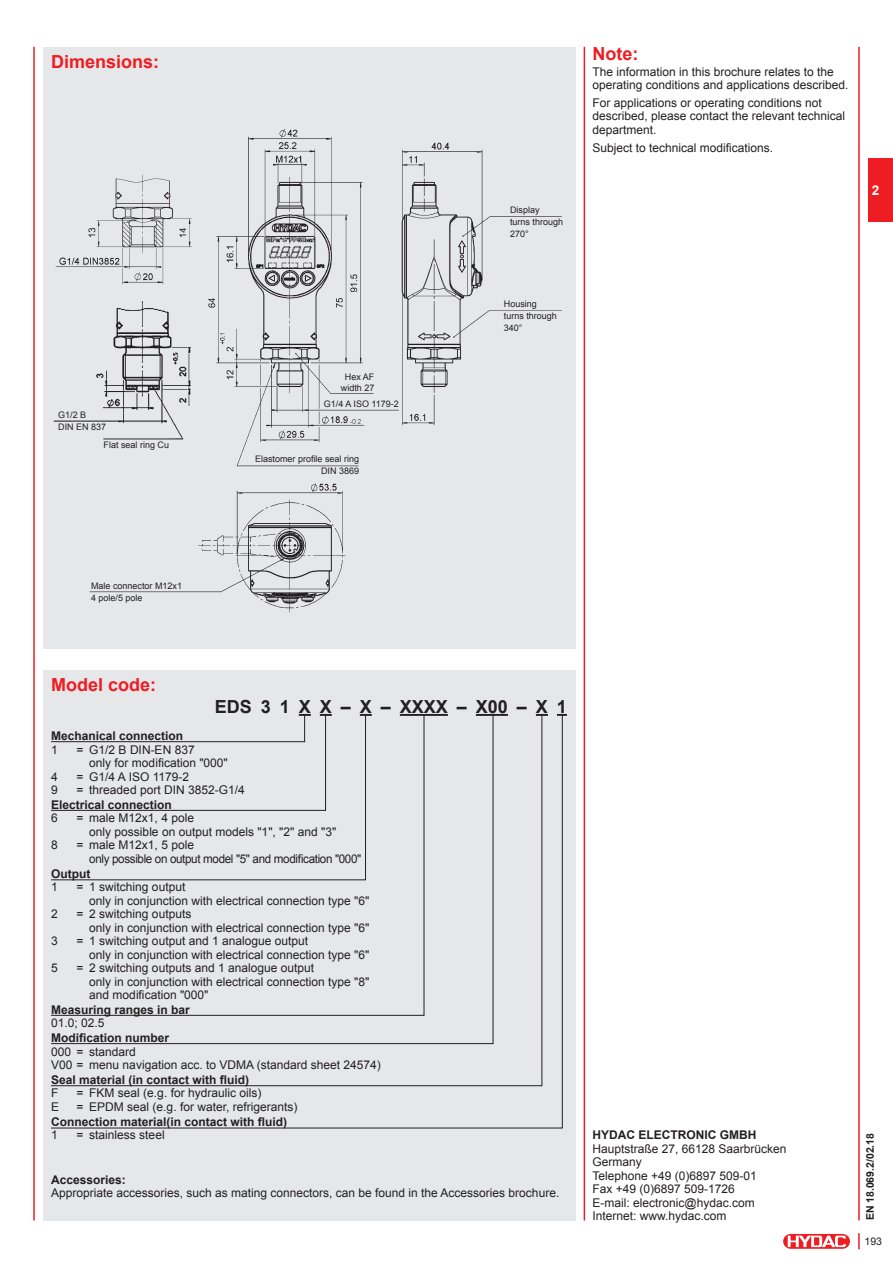
<style>
.page{position:relative;width:893px;height:1263px;background:#fff}
.page>*{position:absolute;margin:0;border:0;box-sizing:border-box;transform-origin:0 0}
.t1{font:700 18px "Arial";color:#ee1d23}
.t2{font:700 18px "Arial";color:#231f20}
.t3{font:700 13.5px "Arial";color:#fff}
.t4{font:12px/13.5px "Arial";color:#231f20}
.t5{font:700 12px "Arial";color:#231f20}
.t6{font:12px/13.5px "Arial";letter-spacing:-.03em;color:#231f20}
.t7{font:700 10.5px "Arial";color:#231f20}
.t8{font:10.5px "Arial";color:#231f20}
.t9{font:9px/12px "Arial";color:#231f20}
</style>
<div class="page">
<hr style="left:33px;top:47px;width:2px;height:1173px;background:#ee1d23">
<hr style="left:858px;top:47px;width:2px;height:1173px;background:#ee1d23">
<div style="left:783px;top:1233px;width:67px;height:16px;border:1px solid #fff;border-radius:7px"></div>
<svg style="left:783px;top:1234px;width:67px;height:15px"></svg>
<svg style="left:788px;top:1235px;width:58px;height:12px"></svg>
<svg style="left:858px;top:1233px;width:2px;height:16px"></svg>
<div style="left:868px;top:158px;width:25px;height:63px;background:#ee1d23"></div>
<div style="left:43px;top:47px;width:532px;height:601px;background:#e6e7e9"></div>
<img style="left:89px;top:129px;width:473px;height:484px">
<img style="left:55px;top:172px;width:139px;height:114px">
<img style="left:53px;top:298px;width:143px;height:158px">
<div style="left:43px;top:670px;width:532px;height:550px;background:#e6e7e9"></div>
<svg style="left:51px;top:714px;width:512px;height:415px"></svg>
<hr style="left:584px;top:47px;width:1px;height:1173px;background:#ee1d23">
<h1 class="t1" style="left:51px;top:50px;width:110px">Dimensions:</h1>
<p class="t9" style="left:58px;top:408px;width:50px">G1/2 B<br>DIN EN 837</p>
<p class="t9" style="left:104px;top:438px;width:67px">Flat seal ring Cu</p>
<p class="t9" style="left:341px;top:372px;width:35px;line-height:10.5px;text-align:center">Hex AF width 27</p>
<p class="t9" style="left:324px;top:398px;width:76px">G1/4 A ISO 1179-2</p>
<p class="t9" style="left:255px;top:453px;width:106px;text-align:right">Elastomer profile seal ring<br>DIN 3869</p>
<p class="t9" style="left:510px;top:204px;width:55px">Display<br>turns through<br>270°</p>
<p class="t9" style="left:504px;top:298px;width:55px">Housing turns through<br>340°</p>
<h1 class="t1" style="left:592px;top:42px;width:47px">Note:</h1>
<p class="t4" style="left:592px;top:65px;width:258px">The information in this brochure relates to the operating conditions and applications described.</p>
<p class="t4" style="left:592px;top:96px;width:254px">For applications or operating conditions not described, please contact the relevant technical department.</p>
<p class="t4" style="left:592px;top:141px;width:182px">Subject to technical modifications.</p>
<p class="t3" style="left:872px;top:181px;width:9px">2</p>
<p class="t9" style="left:91px;top:579px;width:93px">Male connector M12x1<br>4 pole/5 pole</p>
<h1 class="t1" style="left:51px;top:673px;width:107px">Model code:</h1>
<h1 class="t2" style="left:215px;top:695px;width:354px">EDS31XX–X–XXXX–X00–X1</h1>
<p class="t5" style="left:51px;top:728px;width:134px">Mechanical connection</p>
<p class="t4" style="left:51px;top:743px;width:8px">1</p>
<p class="t4" style="left:89px;top:743px;width:140px;text-indent:-13px">= G1/2 B DIN-EN 837<br>only for modification "000"</p>
<p class="t4" style="left:51px;top:770px;width:8px">4</p>
<p class="t4" style="left:77px;top:770px;width:114px">= G1/4 A ISO 1179-2</p>
<p class="t4" style="left:51px;top:783px;width:8px">9</p>
<p class="t4" style="left:77px;top:783px;width:170px">= threaded port DIN 3852-G1/4</p>
<p class="t5" style="left:51px;top:796px;width:122px">Electrical connection</p>
<p class="t4" style="left:51px;top:811px;width:8px">6</p>
<p class="t4" style="left:89px;top:811px;width:249px;text-indent:-13px">= male M12x1, 4 pole<br>only possible on output models "1", "2" and "3"</p>
<p class="t4" style="left:51px;top:838px;width:8px">8</p>
<p class="t6" style="left:89px;top:838px;width:274px;text-indent:-13px">= male M12x1, 5 pole<br>only possible on output model "5" and modification "000"</p>
<p class="t5" style="left:51px;top:865px;width:41px">Output</p>
<p class="t4" style="left:51px;top:880px;width:8px">1</p>
<p class="t4" style="left:89px;top:880px;width:281px;text-indent:-13px">= 1 switching output<br>only in conjunction with electrical connection type "6"</p>
<p class="t4" style="left:51px;top:907px;width:8px">2</p>
<p class="t4" style="left:89px;top:907px;width:281px;text-indent:-13px">= 2 switching outputs<br>only in conjunction with electrical connection type "6"</p>
<p class="t4" style="left:51px;top:934px;width:8px">3</p>
<p class="t4" style="left:89px;top:934px;width:281px;text-indent:-13px">= 1 switching output and 1 analogue output<br>only in conjunction with electrical connection type "6"</p>
<p class="t4" style="left:51px;top:961px;width:8px">5</p>
<p class="t4" style="left:89px;top:961px;width:281px;text-indent:-13px">= 2 switching outputs and 1 analogue output<br>only in conjunction with electrical connection type "8" and modification "000"</p>
<p class="t5" style="left:51px;top:1002px;width:140px">Measuring ranges in bar</p>
<p class="t4" style="left:51px;top:1016px;width:55px">01.0; 02.5</p>
<p class="t5" style="left:51px;top:1030px;width:120px">Modification number</p>
<p class="t4" style="left:51px;top:1045px;width:331px">000 = standard<br>V00 = menu navigation acc. to VDMA (standard sheet 24574)</p>
<p class="t5" style="left:51px;top:1072px;width:200px">Seal material (in contact with fluid)</p>
<p class="t4" style="left:51px;top:1086px;width:9px">F</p>
<p class="t4" style="left:77px;top:1086px;width:186px">= FKM seal (e.g. for hydraulic oils)</p>
<p class="t4" style="left:51px;top:1100px;width:10px">E</p>
<p class="t4" style="left:77px;top:1100px;width:222px">= EPDM seal (e.g. for water, refrigerants)</p>
<p class="t5" style="left:51px;top:1113px;width:238px">Connection material(in contact with fluid)</p>
<p class="t4" style="left:51px;top:1128px;width:8px">1</p>
<p class="t4" style="left:77px;top:1128px;width:90px">= stainless steel</p>
<p class="t5" style="left:51px;top:1171px;width:76px">Accessories:</p>
<p class="t4" style="left:51px;top:1186px;width:510px">Appropriate accessories, such as mating connectors, can be found in the Accessories brochure.</p>
<p class="t5" style="left:592px;top:1127px;width:165px">HYDAC ELECTRONIC GMBH</p>
<p class="t4" style="left:592px;top:1142px;width:196px">Hauptstraße 27, 66128 Saarbrücken<br>Germany<br>Telephone +49 (0)6897 509-01<br>Fax +49 (0)6897 509-1726<br>E-mail: electronic@hydac.com<br>Internet: www.hydac.com</p>
<p class="t7" style="left:863px;top:1220px;width:89px;rotate:-90deg">EN 18.069.2/02.18</p>
<p class="t8" style="left:864px;top:1235px;width:19px">193</p>
</div>
